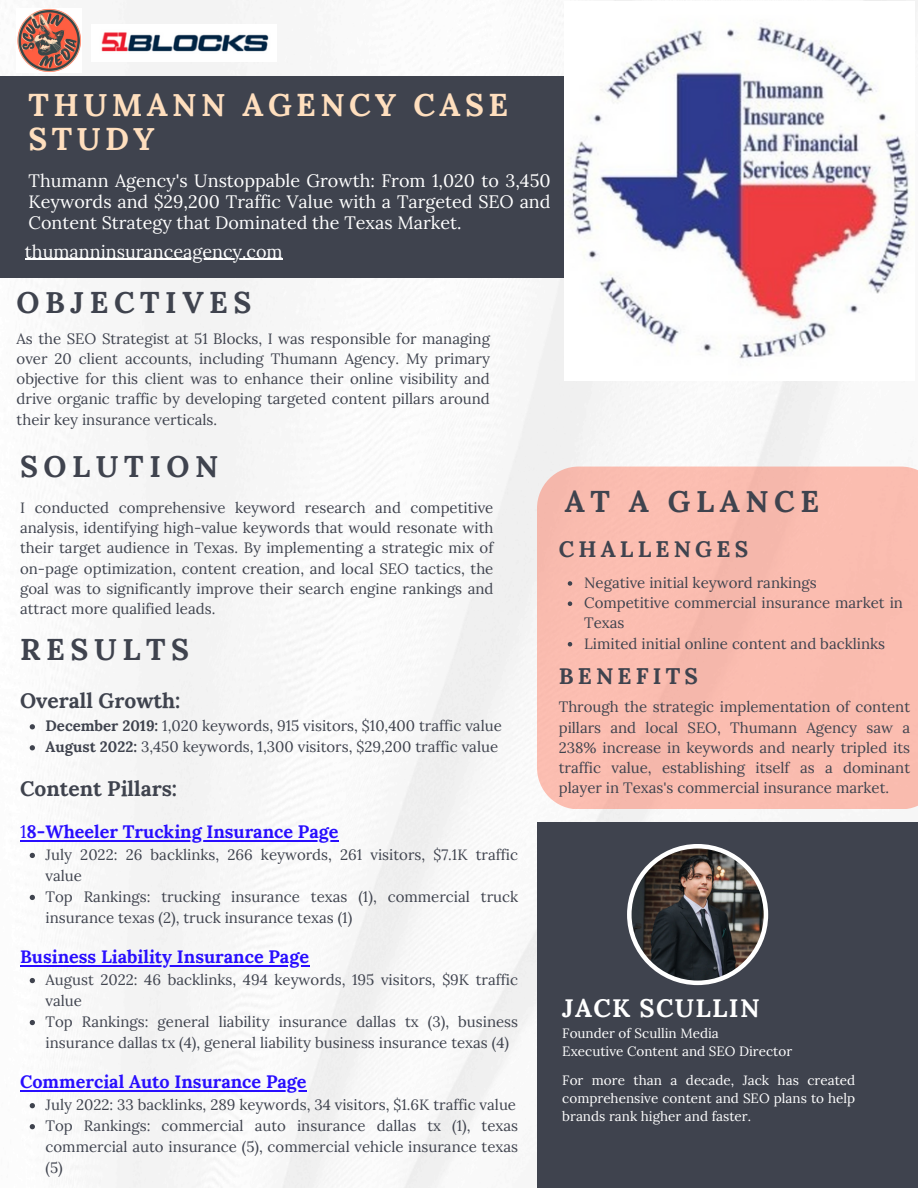
<style>
.page{position:relative;width:918px;height:1188px;background:#fff}
.page>*{position:absolute;margin:0;border:0;box-sizing:border-box;transform-origin:0 0}
.t1{font:700 31.5px/33.8px "Lora";letter-spacing:.14em;color:#ffdfbe}
.t2{font:700 30px "Lora";letter-spacing:.185em;color:#3f434e}
.t3{font:700 25.35px "Lora";letter-spacing:.055em;color:#fff}
.t4{font:700 22.5px "Lora";letter-spacing:.185em;color:#3f434e}
.t5{font:700 21px "Lora";color:#3f434e}
.t6{font:18px/21.3px "Lora";color:#fff;text-align:justify}
.t7{font:700 18px "Lora";color:#280eff}
.t8{font:15px/20.2px "Lora";color:#3f434e;text-align:justify}
.t9{font:13.5px/18px "Lora";color:#fff;text-align:justify}
.s1{font-weight:700}
.s2{font-weight:400}
</style>
<div class="page">
<img style="left:0;top:0;width:918px;height:1188px">
<div style="left:0;top:77px;width:616px;height:201px;background:#3f434e"></div>
<img style="left:565px;top:1px;width:350px;height:379px">
<div style="left:537px;top:467px;width:381px;height:342px;background:#fbbdb0"></div>
<div style="left:537px;top:823px;width:381px;height:365px;background:#3f434e"></div>
<svg style="left:627px;top:844px;width:141px;height:141px;background:#f1f1f1"></svg>
<img style="left:632px;top:849px;width:132px;height:132px;border-radius:50%">
<img style="left:17px;top:9px;width:65px;height:64px">
<img style="left:92px;top:24px;width:184px;height:37px">
<hr style="left:25px;top:259px;width:258px;height:1px;background:#fff">
<svg style="left:568px;top:581px;width:4px;height:5px"></svg>
<svg style="left:568px;top:601px;width:4px;height:5px"></svg>
<svg style="left:568px;top:642px;width:4px;height:4px"></svg>
<svg style="left:30px;top:724px;width:5px;height:5px"></svg>
<svg style="left:30px;top:745px;width:5px;height:5px"></svg>
<hr style="left:27px;top:840px;width:312px;height:1px;background:#280eff">
<svg style="left:30px;top:853px;width:5px;height:5px"></svg>
<svg style="left:30px;top:895px;width:5px;height:5px"></svg>
<hr style="left:20px;top:965px;width:81px;height:2px;background:#280eff">
<hr style="left:101px;top:965px;width:208px;height:2px;background:#280eff">
<svg style="left:30px;top:978px;width:5px;height:5px"></svg>
<svg style="left:30px;top:1020px;width:5px;height:5px"></svg>
<hr style="left:20px;top:1090px;width:287px;height:2px;background:#280eff">
<svg style="left:30px;top:1103px;width:5px;height:5px"></svg>
<svg style="left:30px;top:1124px;width:5px;height:5px"></svg>
<h6 class="t1" style="left:29px;top:88px;width:481px">THUMANN AGENCY CASE<br>STUDY</h6>
<h6 class="t6" style="left:29px;top:169px;width:523px">Thumann Agency's Unstoppable Growth: From 1,020 to 3,450<br>Keywords and $29,200 Traffic Value with a Targeted SEO and Content Strategy that Dominated the Texas Market.</h6>
<h1 class="t6" style="left:25px;top:240px;width:259px">thumanninsuranceagency.com</h1>
<p class="t2" style="left:17px;top:283px;width:236px">OBJECTIVES</p>
<h1 class="t8" style="left:17px;top:328px;width:475px">As the SEO Strategist at 51 Blocks, I was responsible for managing over 20 client accounts, including Thumann Agency. My primary objective for this client was to enhance their online visibility and drive organic traffic by developing targeted content pillars around their key insurance verticals.</h1>
<p class="t2" style="left:20px;top:446px;width:200px">SOLUTION</p>
<p class="t8" style="left:20px;top:497px;width:475px">I conducted comprehensive keyword research and competitive analysis, identifying high-value keywords that would resonate with their target audience in Texas. By implementing a strategic mix of on-page optimization, content creation, and local SEO tactics, the goal was to significantly improve their search engine rankings and attract more qualified leads.</p>
<p class="t2" style="left:20px;top:629px;width:171px">RESULTS</p>
<p class="t5" style="left:20px;top:687px;width:162px">Overall Growth:</p>
<h5 class="t8" style="left:46px;top:716px;width:458px"><span class="s1">December 2019:</span> 1,020 keywords, 915 visitors, $10,400 traffic value</h5>
<p class="t8" style="left:46px;top:737px;width:454px"><span class="s1">August 2022:</span> 3,450 keywords, 1,300 visitors, $29,200 traffic value</p>
<p class="t5" style="left:20px;top:775px;width:159px">Content Pillars:</p>
<h5 class="t7" style="left:20px;top:820px;width:320px"><span class="s2">1</span>8-Wheeler Trucking Insurance Page</h5>
<p class="t8" style="left:46px;top:844px;width:474px">July 2022: 26 backlinks, 266 keywords, 261 visitors, $7.1K traffic</p>
<p class="t8" style="left:46px;top:865px;width:474px;line-height:21px">value<br>Top Rankings: trucking insurance texas (1), commercial truck</p>
<h1 class="t8" style="left:46px;top:907px;width:308px">insurance texas (2), truck insurance texas (1)</h1>
<h1 class="t7" style="left:20px;top:945px;width:291px">Business Liability Insurance Page</h1>
<h3 class="t8" style="left:46px;top:969px;width:474px">August 2022: 46 backlinks, 494 keywords, 195 visitors, $9K traffic</h3>
<p class="t8" style="left:46px;top:990px;width:474px;line-height:21px">value<br>Top Rankings: general liability insurance dallas tx (3), business</p>
<p class="t8" style="left:46px;top:1032px;width:465px">insurance dallas tx (4), general liability business insurance texas (4)</p>
<p class="t7" style="left:20px;top:1070px;width:288px">Commercial Auto Insurance Page</p>
<h3 class="t8" style="left:46px;top:1094px;width:472px">July 2022: 33 backlinks, 289 keywords, 34 visitors, $1.6K traffic value</h3>
<p class="t8" style="left:46px;top:1115px;width:474px;line-height:21px">Top Rankings: commercial auto insurance dallas tx (1), texas commercial auto insurance (5), commercial vehicle insurance texas (5)</p>
<p class="t2" style="left:565px;top:482px;width:256px">AT A GLANCE</p>
<h1 class="t4" style="left:559px;top:534px;width:191px">CHALLENGES</h1>
<h4 class="t8" style="left:584px;top:572px;width:234px">Negative initial keyword rankings</h4>
<p class="t8" style="left:584px;top:593px;width:320px">Competitive commercial insurance market in<br>Texas</p>
<p class="t8" style="left:584px;top:633px;width:302px">Limited initial online content and backlinks</p>
<h6 class="t4" style="left:559px;top:662px;width:141px">BENEFITS</h6>
<h4 class="t8" style="left:559px;top:697px;width:353px">Through the strategic implementation of content pillars and local SEO, Thumann Agency saw a 238% increase in keywords and nearly tripled its traffic value, establishing itself as a dominant player in Texas's commercial insurance market.</h4>
<p class="t3" style="left:562px;top:992px;width:199px">JACK SCULLIN</p>
<h2 class="t9" style="left:562px;top:1025px;width:158px">Founder of Scullin Media</h2>
<p class="t9" style="left:562px;top:1043px;width:231px">Executive Content and SEO Director</p>
<p class="t9" style="left:562px;top:1072px;width:295px">For more than a decade, Jack has created comprehensive content and SEO plans to help brands rank higher and faster.</p>
</div>
